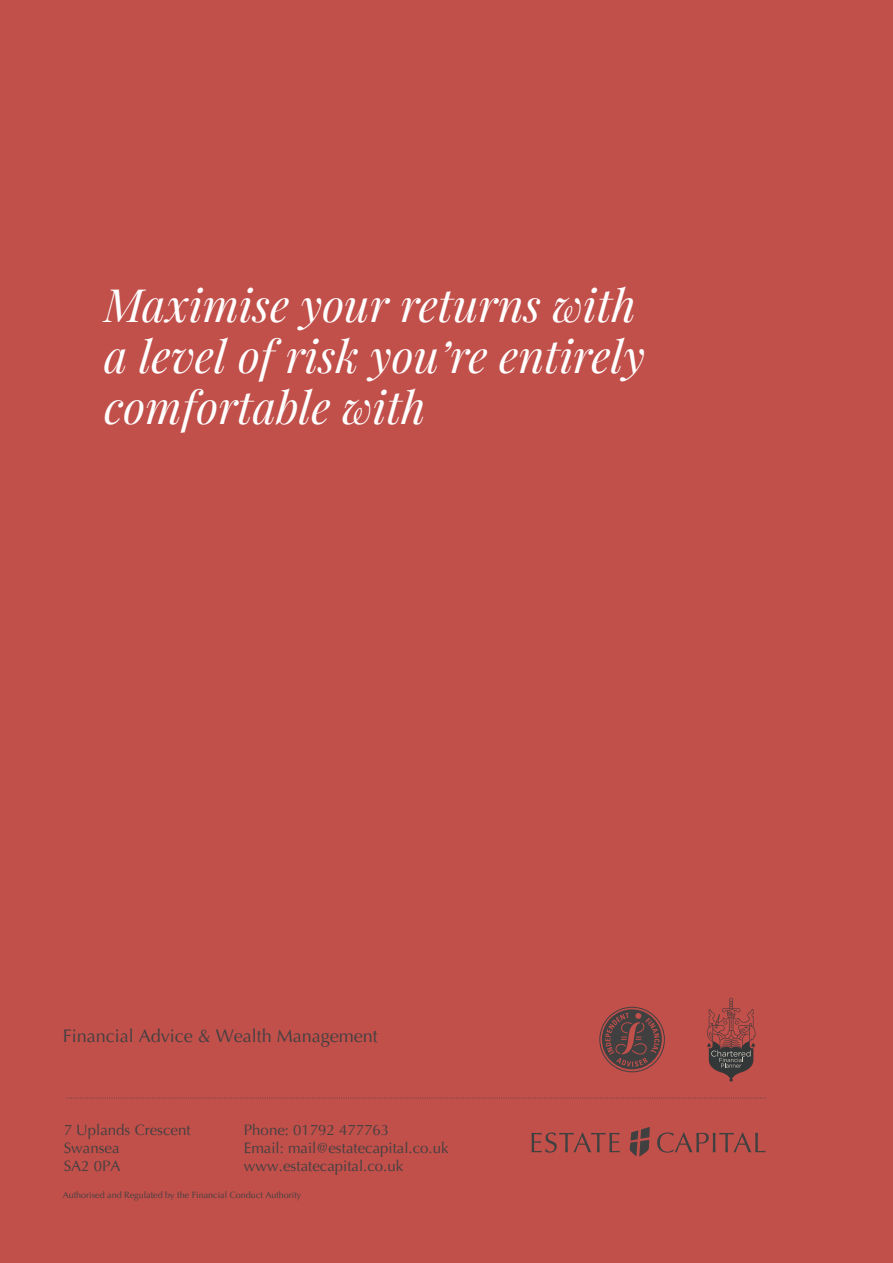
<style>
.page{position:relative;width:893px;height:1263px;background:#c14f4a}
.page>*{position:absolute;margin:0;border:0;box-sizing:border-box;transform-origin:0 0}
.t1{font:italic 45px/51px "Playfair Display";color:#fff}
.t2{font:18px "Optima";color:#404041}
.t3{font:15px/18px "Optima";color:#404041}
.t4{font:9px "Optima";color:#404041}
</style>
<div class="page">
<svg style="left:531px;top:1132px;width:89px;height:20px"></svg>
<svg style="left:657px;top:1132px;width:109px;height:20px"></svg>
<svg style="left:630px;top:1127px;width:20px;height:30px"></svg>
<svg style="left:599px;top:1007px;width:66px;height:65px"></svg>
<svg style="left:67px;top:1098px;width:699px;height:1px"></svg>
<svg style="left:707px;top:998px;width:48px;height:84px"></svg>
<h1 class="t1" style="left:104px;top:278px;width:542px">Maximise your returns with a level of risk you’re entirely comfortable with</h1>
<p class="t2" style="left:63px;top:1026px;width:317px">Financial Advice &amp; Wealth Management</p>
<p class="t3" style="left:64px;top:1121px;width:128px">7 Uplands Crescent<br>Swansea<br>SA2 0PA</p>
<p class="t3" style="left:244px;top:1121px;width:206px">Phone: 01792 477763<br>Email: mail@estatecapital.co.uk www.estatecapital.co.uk</p>
<p class="t4" style="left:63px;top:1190px;width:240px">Authorised and Regulated by the Financial Conduct Authority</p>
</div>
